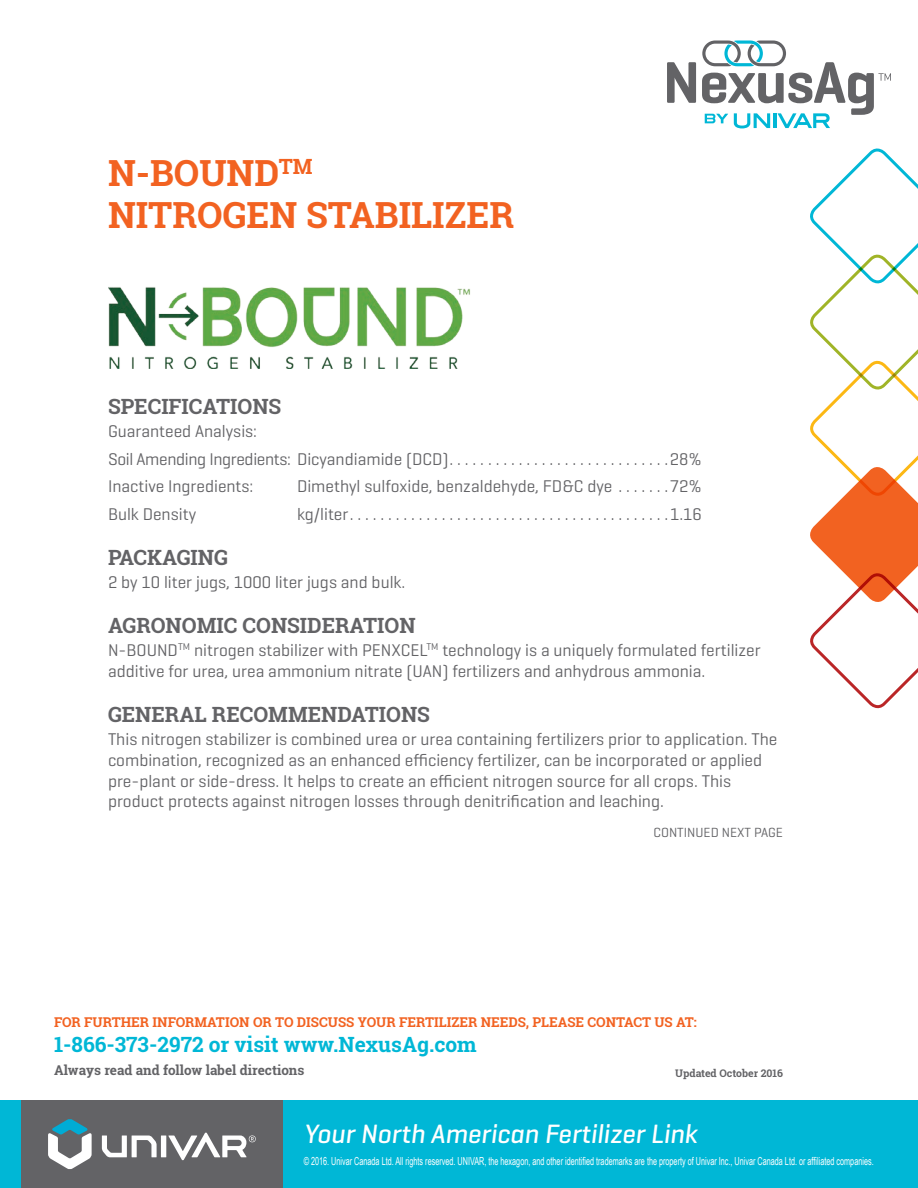
<style>
.page{position:relative;width:918px;height:1188px;background:#fff}
.page>*{position:absolute;margin:0;border:0;box-sizing:border-box;transform-origin:0 0}
.t1{font:700 36px/42px "Roboto Slab";color:#f26221}
.t2{font:italic 500 27px "Geogrotesque";color:#fff}
.t3{font:700 21px "Roboto Slab";color:#636366}
.t4{font:700 21px "Roboto Slab";color:#00b7d6}
.t5{font:17.25px/20.7px "Geogrotesque";color:#636366}
.t6{font:700 13.5px "Roboto Slab";color:#f26221}
.t7{font:700 13.5px "Roboto Slab";color:#636366}
.t8{font:13.5px "Geogrotesque";color:#636366}
.t9{font:11.1px "Arial Narrow";color:#fff;scale:.8 1}
.t10{font:700 10.5px "Roboto Slab";color:#636366}
</style>
<div class="page">
<div style="left:20px;top:1100px;width:264px;height:88px;background:#636366"></div>
<div style="left:161px;top:1136px;width:5px;height:21px;background:#fff"></div>
<svg style="left:102px;top:1136px;width:55px;height:21px"></svg>
<svg style="left:48px;top:1119px;width:44px;height:50px"></svg>
<svg style="left:168px;top:1133px;width:88px;height:27px"></svg>
<div style="left:284px;top:1100px;width:634px;height:88px;background:#00b7d6"></div>
<div style="left:0;top:1100px;width:20px;height:88px;background:#00b7d6"></div>
<svg style="left:667px;top:62px;width:29px;height:41px"></svg>
<svg style="left:702px;top:40px;width:189px;height:88px"></svg>
<svg style="left:810px;top:148px;width:108px;height:561px"></svg>
<img style="left:108px;top:287px;width:362px;height:82px">
<h1 class="t1" style="left:108px;top:152px;width:408px">N-BOUND<sup>TM<br></sup>NITROGEN STABILIZER</h1>
<p class="t3" style="left:108px;top:392px;width:175px">SPECIFICATIONS</p>
<p class="t5" style="left:108px;top:417px;width:596px;line-height:27.5px">Guaranteed Analysis:<br>Soil Amending Ingredients: Dicyandiamide (DCD) . . . . . . . . . . . . . . . . . . . . . . . . . . . . 28%<br>Inactive Ingredients:</p>
<p class="t5" style="left:297px;top:475px;width:406px">Dimethyl sulfoxide, benzaldehyde, FD&amp;C dye . . . . . . 72%</p>
<p class="t5" style="left:108px;top:503px;width:90px">Bulk Density</p>
<p class="t5" style="left:297px;top:503px;width:406px">kg/liter . . . . . . . . . . . . . . . . . . . . . . . . . . . . . . . . . . . . . . . . . 1.16</p>
<p class="t3" style="left:108px;top:543px;width:122px">PACKAGING</p>
<p class="t5" style="left:108px;top:571px;width:296px">2 by 10 liter jugs, 1000 liter jugs and bulk.</p>
<p class="t3" style="left:108px;top:611px;width:309px">AGRONOMIC CONSIDERATION</p>
<p class="t5" style="left:108px;top:639px;width:654px">N-BOUND<sup>TM</sup> nitrogen stabilizer with PENXCEL<sup>TM</sup> technology is a uniquely formulated fertilizer additive for urea, urea ammonium nitrate (UAN) fertilizers and anhydrous ammonia.</p>
<p class="t3" style="left:108px;top:700px;width:323px">GENERAL RECOMMENDATIONS</p>
<p class="t5" style="left:108px;top:728px;width:671px">This nitrogen stabilizer is combined urea or urea containing fertilizers prior to application. The combination, recognized as an enhanced efficiency fertilizer, can be incorporated or applied pre-plant or side-dress. It helps to create an efficient nitrogen source for all crops. This product protects against nitrogen losses through denitrification and leaching.</p>
<p class="t8" style="left:654px;top:824px;width:131px">CONTINUED NEXT PAGE</p>
<p class="t6" style="left:54px;top:1012px;width:644px">FOR FURTHER INFORMATION OR TO DISCUSS YOUR FERTILIZER NEEDS, PLEASE CONTACT US AT:</p>
<p class="t4" style="left:54px;top:1030px;width:424px">1-866-373-2972 or visit www.NexusAg.com</p>
<p class="t7" style="left:54px;top:1061px;width:252px">Always read and follow label directions</p>
<p class="t10" style="left:675px;top:1066px;width:109px">Updated October 2016</p>
<h2 class="t2" style="left:304px;top:1117px;width:395px">Your North American Fertilizer Link</h2>
<p class="t9" style="left:304px;top:1153px;width:714px">© 2016. Univar Canada Ltd. All rights reserved. UNIVAR, the hexagon, and other identified trademarks are the property of Univar Inc., Univar Canada Ltd. or affiliated companies.</p>
</div>
